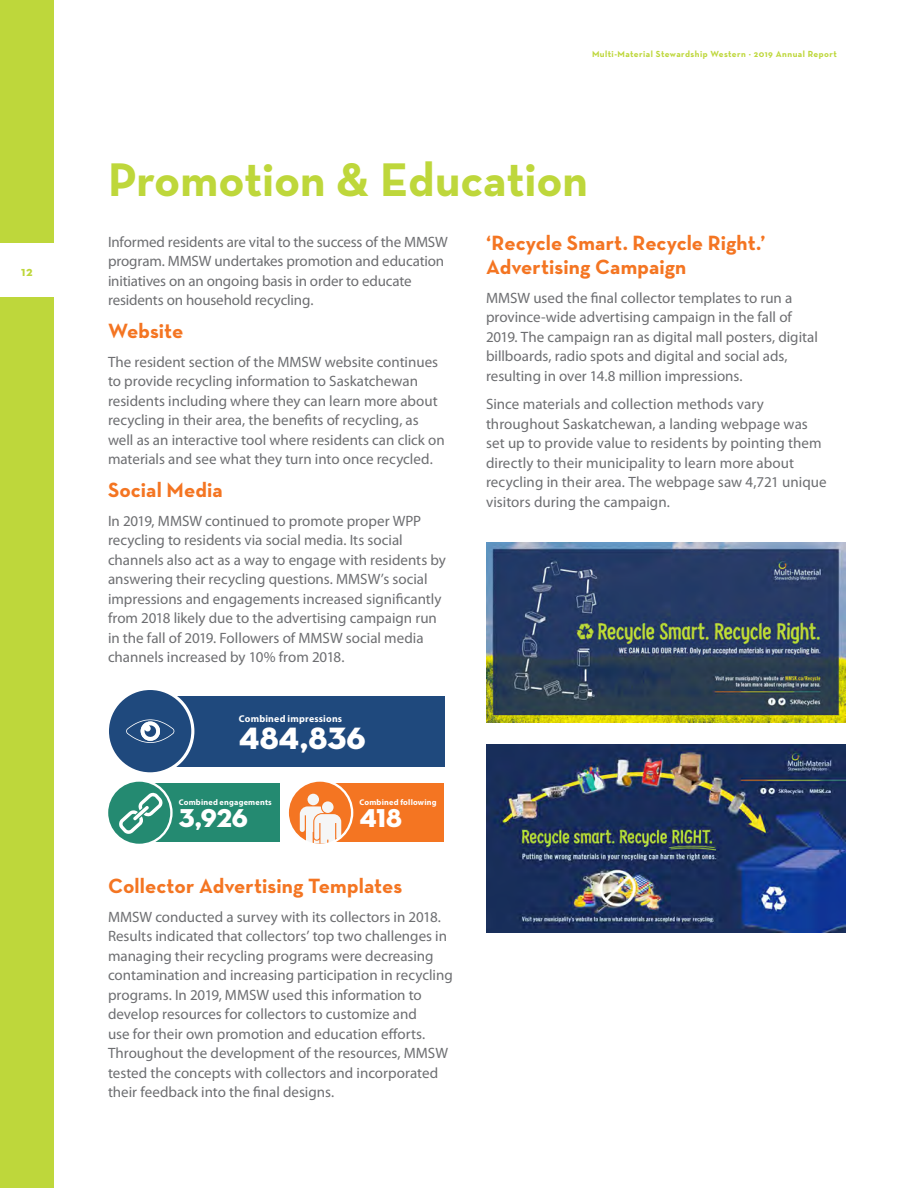
<style>
.page{position:relative;width:918px;height:1188px;background:#fff}
.page>*{position:absolute;margin:0;border:0;box-sizing:border-box;transform-origin:0 0}
.t1{font:700 48px "Neutra Text";color:#bed73b}
.t2{font:31.35px "Neutra Disp Titling";letter-spacing:-.005em;color:#fff}
.t3{font:26.25px "Neutra Disp Titling";letter-spacing:-.005em;color:#fff}
.t4{font:700 21px/24px "Neutra Text";letter-spacing:.005em;color:#f47522}
.t5{font:15px/19.5px "Myriad Pro";color:#6d6e71}
.t6{font:700 13.5px "Neutra Text";color:#bed73b}
.t7{font:700 9.75px "Myriad Pro";letter-spacing:.02em;color:#fff}
.t8{font:700 9px "Neutra Text";letter-spacing:.05em;color:#bed73b}
.t9{font:700 8.25px "Myriad Pro";letter-spacing:.02em;color:#fff}
</style>
<div class="page">
<div style="left:0;top:0;width:54px;height:1188px;background:#bed73b"></div>
<div style="left:0;top:243px;width:56px;height:54px;background:#fff"></div>
<div style="left:139px;top:696px;width:305px;height:70px;background:#1f497d"></div>
<div style="left:107px;top:688px;width:86px;height:86px;background:#1f497d;border-radius:50%"></div>
<svg style="left:126px;top:719px;width:49px;height:24px"></svg>
<div style="left:106px;top:687px;width:88px;height:88px;border:3px solid #fff;border-radius:50%"></div>
<div style="left:139px;top:783px;width:140px;height:59px;background:#248a71"></div>
<svg style="left:107px;top:781px;width:64px;height:64px"></svg>
<svg style="left:119px;top:793px;width:43px;height:41px"></svg>
<div style="left:106px;top:779px;width:67px;height:67px;border:2px solid #fff;border-radius:50%"></div>
<div style="left:311px;top:783px;width:133px;height:59px;background:#f47522"></div>
<div style="left:288px;top:781px;width:64px;height:64px;background:#f47522;border-radius:50%"></div>
<svg style="left:322px;top:801px;width:12px;height:12px"></svg>
<div style="left:308px;top:794px;width:11px;height:11px;background:#f5f6f6;border-radius:50%"></div>
<svg style="left:300px;top:806px;width:41px;height:37px;background:#f5ddcd"></svg>
<div style="left:287px;top:779px;width:66px;height:67px;border:2px solid #fff;border-radius:50%"></div>
<img style="left:486px;top:543px;width:359px;height:179px">
<img style="left:486px;top:745px;width:359px;height:188px">
<p class="t6" style="left:21px;top:263px;width:13px">12</p>
<p class="t8" style="left:592px;top:48px;width:246px">Multi-Material Stewardship Western · 2019 Annual Report</p>
<h1 class="t1" style="left:108px;top:149px;width:482px">Promotion &amp; Education</h1>
<p class="t5" style="left:108px;top:232px;width:341px">Informed residents are vital to the success of the MMSW program. MMSW undertakes promotion and education initiatives on an ongoing basis in order to educate residents on household recycling.</p>
<h3 class="t4" style="left:108px;top:319px;width:77px">Website</h3>
<p class="t5" style="left:108px;top:352px;width:338px">The resident section of the MMSW website continues to provide recycling information to Saskatchewan residents including where they can learn more about recycling in their area, the benefits of recycling, as well as an interactive tool where residents can click on materials and see what they turn into once recycled.</p>
<h3 class="t4" style="left:108px;top:478px;width:116px">Social Media</h3>
<p class="t5" style="left:108px;top:511px;width:340px">In 2019, MMSW continued to promote proper WPP recycling to residents via social media. Its social channels also act as a way to engage with residents by answering their recycling questions. MMSW’s social impressions and engagements increased significantly from 2018 likely due to the advertising campaign run in the fall of 2019. Followers of MMSW social media channels increased by 10% from 2018.</p>
<p class="t7" style="left:239px;top:712px;width:105px">Combined impressions</p>
<h2 class="t2" style="left:239px;top:718px;width:128px">484,836</h2>
<p class="t9" style="left:179px;top:797px;width:95px">Combined engagements</p>
<h3 class="t3" style="left:179px;top:802px;width:71px">3,926</h3>
<p class="t9" style="left:360px;top:797px;width:79px">Combined following</p>
<h3 class="t3" style="left:360px;top:802px;width:44px">418</h3>
<h3 class="t4" style="left:108px;top:874px;width:296px">Collector Advertising Templates</h3>
<p class="t5" style="left:108px;top:907px;width:346px">MMSW conducted a survey with its collectors in 2018.<br>Results indicated that collectors’ top two challenges in managing their recycling programs were decreasing contamination and increasing participation in recycling programs. In 2019, MMSW used this information to develop resources for collectors to customize and<br>use for their own promotion and education efforts.<br>Throughout the development of the resources, MMSW tested the concepts with collectors and incorporated their feedback into the final designs.</p>
<h3 class="t4" style="left:486px;top:231px;width:281px">‘Recycle Smart. Recycle Right.’<br>Advertising Campaign</h3>
<p class="t5" style="left:486px;top:288px;width:333px">MMSW used the final collector templates to run a province-wide advertising campaign in the fall of 2019. The campaign ran as digital mall posters, digital billboards, radio spots and digital and social ads, resulting in over 14.8 million impressions.</p>
<p class="t5" style="left:486px;top:394px;width:342px">Since materials and collection methods vary throughout Saskatchewan, a landing webpage was set up to provide value to residents by pointing them directly to their municipality to learn more about recycling in their area. The webpage saw 4,721 unique visitors during the campaign.</p>
</div>
